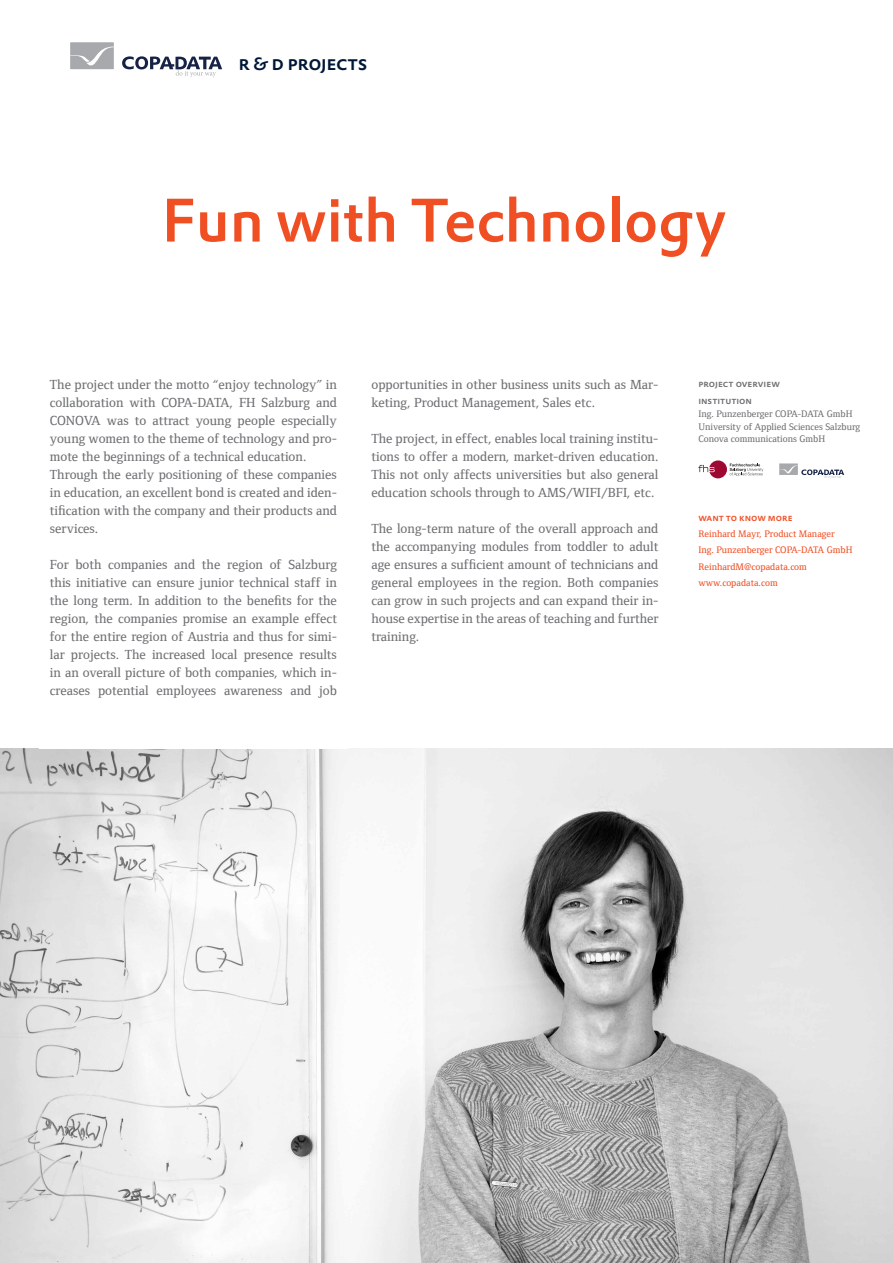
<style>
.page{position:relative;width:893px;height:1263px;background:#fff}
.page>*{position:absolute;margin:0;border:0;box-sizing:border-box;transform-origin:0 0}
.t1{font:500 60px "DTL Prokyon TOT";color:#f04e23}
.t2{font:500 20.25px "DTL Prokyon TOT Caps";letter-spacing:-.03em;color:#001738}
.t3{font:500 13.5px/18px "Foundry Form Serif";color:#6d6e71;text-align:justify}
.t4{font:500 9.75px/16.2px "Foundry Form Serif";color:#f04e23}
.t5{font:500 9.75px/13px "Foundry Form Serif";color:#6d6e71}
.t6{font:500 9.75px/16.2px "DTL Prokyon TOT Caps";color:#6d6e71}
.t7{font:500 9.75px "DTL Prokyon TOT Caps";color:#f04e23}
.s1{font-size:17.55px}
</style>
<div class="page">
<img style="left:0;top:748px;width:893px;height:515px">
<svg style="left:122px;top:56px;width:100px;height:21px"></svg>
<svg style="left:70px;top:42px;width:44px;height:27px"></svg>
<svg style="left:779px;top:463px;width:65px;height:15px"></svg>
<svg style="left:698px;top:460px;width:65px;height:18px"></svg>
<h2 class="t2" style="left:239px;top:50px;width:130px">r <span class="s1">&amp;</span> d projects</h2>
<h1 class="t1" style="left:162px;top:181px;width:566px">Fun with Technology</h1>
<p class="t3" style="left:50px;top:375px;width:289px;text-align:left">The project under the motto “enjoy technology” in collaboration with COPA-DATA, FH Salzburg and CONOVA was to attract young people especially young women to the theme of technology and pro&shy;mote the beginnings of a technical education.<br>Through the early positioning of these companies in education, an excellent bond is created and iden&shy;tification with the company and their products and services.</p>
<p class="t3" style="left:50px;top:555px;width:289px">For both companies and the region of Salzburg this initiative can ensure junior technical staff in the long term. In addition to the benefits for the region, the companies promise an example effect for the entire region of Austria and thus for simi&shy;lar projects. The increased local presence results in an overall picture of both companies, which in&shy;creases potential employees awareness and job</p>
<p class="t3" style="left:371px;top:375px;width:289px">opportunities in other business units such as Mar&shy;keting, Product Management, Sales etc.</p>
<p class="t3" style="left:371px;top:429px;width:289px">The project, in effect, enables local training institu&shy;tions to offer a modern, market-driven education.<br>This not only affects universities but also general education schools through to AMS/WIFI/BFI, etc.</p>
<p class="t3" style="left:371px;top:519px;width:289px">The long-term nature of the overall approach and the accompanying modules from toddler to adult age ensures a sufficient amount of technicians and general employees in the region. Both companies can grow in such projects and can expand their in&shy;house expertise in the areas of teaching and further training.</p>
<p class="t6" style="left:698px;top:376px;width:83px">project overview institution</p>
<p class="t5" style="left:698px;top:407px;width:164px">Ing. Punzenberger COPA-DATA GmbH<br>University of Applied Sciences Salzburg<br>Conova communications GmbH</p>
<p class="t7" style="left:698px;top:511px;width:96px">want to know more</p>
<p class="t4" style="left:698px;top:526px;width:156px">Reinhard Mayr, Product Manager<br>Ing. Punzenberger COPA-DATA GmbH<br>ReinhardM@copadata.com www.copadata.com</p>
</div>
